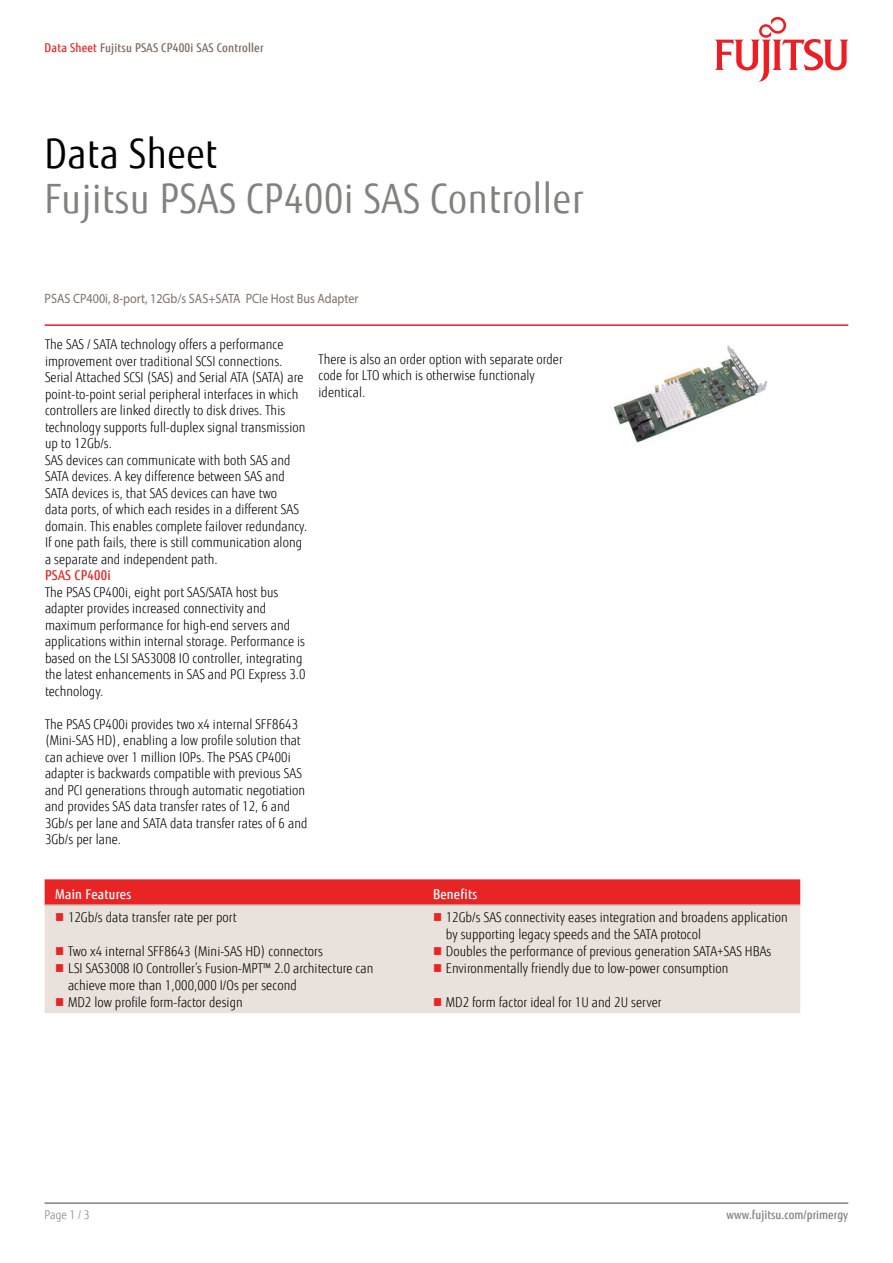
<style>
.page{position:relative;width:893px;height:1263px;background:#fff}
.page>*{position:absolute;margin:0;border:0;box-sizing:border-box;transform-origin:0 0}
.t1{font:40.5px "Fujitsu Sans";letter-spacing:.02em;color:#818280;scale:.9 1}
.t2{font:40.5px "Fujitsu Sans";letter-spacing:.02em;color:#000;scale:.9 1}
.t3{font:300 13.5px/16.5px "Fujitsu Sans";letter-spacing:.005em;color:#000;scale:.9 1}
.t4{font:13.5px "Myriad Pro";color:#7e7168;scale:.9 1}
.t5{font:500 13.5px "Fujitsu Sans";letter-spacing:.02em;color:#fff;scale:.9 1}
.t6{font:500 13.5px "Fujitsu Sans";letter-spacing:.02em;color:#e82425;scale:.9 1}
.t7{font:500 12px "Fujitsu Sans";letter-spacing:.02em;color:#79695e;scale:.9 1}
.t8{font:500 12px "Fujitsu Sans";letter-spacing:.005em;color:#818280;scale:.9 1}
.t9{font:300 12px "Fujitsu Sans";color:#818280;scale:.9 1}
.s1{color:#e92425}
</style>
<div class="page">
<hr style="left:45px;top:1202px;width:803px;height:2px;background:#818280">
<hr style="left:45px;top:324px;width:803px;height:2px;background:#ed1d24">
<svg style="left:715px;top:17px;width:133px;height:65px"></svg>
<img style="left:613px;top:345px;width:154px;height:98px">
<div style="left:45px;top:879px;width:755px;height:25px;background:#e92425"></div>
<div style="left:45px;top:906px;width:755px;height:107px;background:#e9e1db"></div>
<hr style="left:45px;top:904px;width:377px;height:2px;background:#c9bbb0">
<hr style="left:422px;top:904px;width:378px;height:2px;background:#c9bbb0">
<svg style="left:56px;top:913px;width:7px;height:8px"></svg>
<svg style="left:434px;top:913px;width:7px;height:8px"></svg>
<svg style="left:56px;top:947px;width:7px;height:8px"></svg>
<svg style="left:434px;top:947px;width:7px;height:8px"></svg>
<svg style="left:56px;top:964px;width:7px;height:8px"></svg>
<svg style="left:434px;top:964px;width:7px;height:8px"></svg>
<svg style="left:56px;top:998px;width:7px;height:8px"></svg>
<svg style="left:434px;top:998px;width:7px;height:8px"></svg>
<p class="t7" style="left:45px;top:40px;width:245px"><span class="s1">Data Sheet</span> Fujitsu PSAS CP400i SAS Controller</p>
<h1 class="t2" style="left:45px;top:130px;width:193px">Data Sheet</h1>
<h1 class="t1" style="left:45px;top:175px;width:600px">Fujitsu PSAS CP400i SAS Controller</h1>
<p class="t4" style="left:45px;top:290px;width:350px">PSAS CP400i, 8-port, 12Gb/s SAS+SATA PCIe Host Bus Adapter</p>
<p class="t3" style="left:45px;top:336px;width:293px">The SAS / SATA technology offers a performance improvement over traditional SCSI connections.<br>Serial Attached SCSI (SAS) and Serial ATA (SATA) are point-to-point serial peripheral interfaces in which controllers are linked directly to disk drives. This technology supports full-duplex signal transmission up to 12Gb/s.<br>SAS devices can communicate with both SAS and SATA devices. A key difference between SAS and SATA devices is, that SAS devices can have two<br>data ports, of which each resides in a different SAS domain. This enables complete failover redundancy.<br>If one path fails, there is still communication along a separate and independent path.</p>
<p class="t6" style="left:45px;top:567px;width:75px">PSAS CP400i</p>
<p class="t3" style="left:45px;top:584px;width:291px">The PSAS CP400i, eight port SAS/SATA host bus adapter provides increased connectivity and maximum performance for high-end servers and applications within internal storage. Performance is based on the LSI SAS3008 IO controller, integrating the latest enhancements in SAS and PCI Express 3.0 technology.</p>
<p class="t3" style="left:45px;top:716px;width:293px">The PSAS CP400i provides two x4 internal SFF8643 (Mini-SAS HD), enabling a low profile solution that can achieve over 1 million IOPs. The PSAS CP400i adapter is backwards compatible with previous SAS and PCI generations through automatic negotiation and provides SAS data transfer rates of 12, 6 and 3Gb/s per lane and SATA data transfer rates of 6 and 3Gb/s per lane.</p>
<p class="t3" style="left:319px;top:351px;width:273px">There is also an order option with separate order code for LTO which is otherwise functionaly identical.</p>
<p class="t5" style="left:55px;top:885px;width:86px">Main Features</p>
<p class="t5" style="left:433px;top:885px;width:51px">Benefits</p>
<p class="t3" style="left:68px;top:909px;width:189px">12Gb/s data transfer rate per port</p>
<p class="t3" style="left:446px;top:909px;width:381px">12Gb/s SAS connectivity eases integration and broadens application by supporting legacy speeds and the SATA protocol</p>
<p class="t3" style="left:68px;top:943px;width:285px">Two x4 internal SFF8643 (Mini-SAS HD) connectors</p>
<p class="t3" style="left:446px;top:943px;width:363px">Doubles the performance of previous generation SATA+SAS HBAs</p>
<p class="t3" style="left:68px;top:960px;width:341px">LSI SAS3008 IO Controller’s Fusion-MPT™ 2.0 architecture can achieve more than 1,000,000 I/Os per second</p>
<p class="t3" style="left:446px;top:960px;width:316px">Environmentally friendly due to low-power consumption</p>
<p class="t3" style="left:68px;top:994px;width:196px">MD2 low profile form-factor design</p>
<p class="t3" style="left:446px;top:994px;width:241px">MD2 form factor ideal for 1U and 2U server</p>
<p class="t9" style="left:45px;top:1208px;width:51px">Page 1 / 3</p>
<p class="t8" style="left:726px;top:1208px;width:137px">www.fujitsu.com/primergy</p>
</div>
